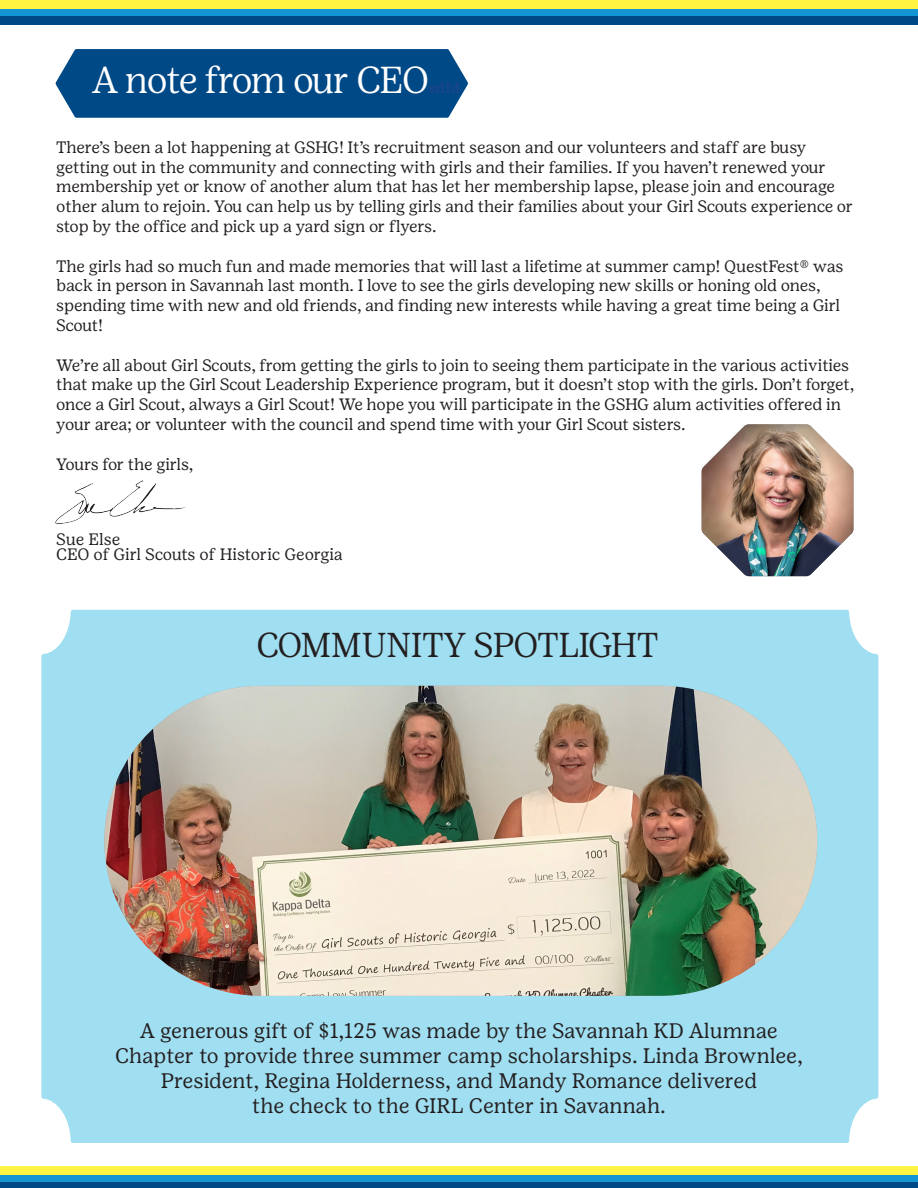
<style>
.page{position:relative;width:918px;height:1188px;background:#fff}
.page>*{position:absolute;margin:0;border:0;box-sizing:border-box;transform-origin:0 0}
.t1{font:300 37.5px "Girl Scout Display";letter-spacing:-.03em;color:#fff}
.t2{font:300 34.5px "Girl Scout Display";letter-spacing:-.01em;color:#231f20}
.t3{font:21px/25.2px "Girl Scout Text";color:#231f20;text-align:center}
.t4{font:16.5px/19.8px "Girl Scout Text";letter-spacing:-.01em;color:#231f20}
.t5{font:700 15px "Trefoil Slab";color:#154688}
</style>
<div class="page">
<div style="left:0;top:7px;width:918px;height:9px;background:#1496d4"></div>
<div style="left:0;top:16px;width:918px;height:9px;background:#004987"></div>
<div style="left:0;top:0;width:918px;height:9px;background:#fff441"></div>
<div style="left:0;top:1173px;width:918px;height:9px;background:#1496d4"></div>
<div style="left:0;top:1182px;width:918px;height:6px;background:#004987"></div>
<div style="left:0;top:1166px;width:918px;height:9px;background:#fff441"></div>
<svg style="left:56px;top:49px;width:412px;height:69px;background:#0c528d"></svg>
<img style="left:55px;top:480px;width:130px;height:44px">
<div style="left:41px;top:610px;width:837px;height:533px;background:#a0def1"></div>
<img style="left:702px;top:424px;width:152px;height:152px">
<img style="left:104px;top:686px;width:713px;height:310px">
<p class="t1" style="left:93px;top:59px;width:338px">A note from our CEO</p>
<p class="t5" style="left:428px;top:80px;width:34px">sdfd</p>
<p class="t4" style="left:56px;top:137px;width:798px">There’s been a lot happening at GSHG! It’s recruitment season and our volunteers and staff are busy getting out in the community and connecting with girls and their families. If you haven’t renewed your membership yet or know of another alum that has let her membership lapse, please join and encourage other alum to rejoin. You can help us by telling girls and their families about your Girl Scouts experience or stop by the office and pick up a yard sign or flyers.</p>
<p class="t4" style="left:56px;top:256px;width:789px">The girls had so much fun and made memories that will last a lifetime at summer camp! QuestFest® was back in person in Savannah last month. I love to see the girls developing new skills or honing old ones, spending time with new and old friends, and finding new interests while having a great time being a Girl Scout!</p>
<p class="t4" style="left:56px;top:355px;width:800px">We’re all about Girl Scouts, from getting the girls to join to seeing them participate in the various activities that make up the Girl Scout Leadership Experience program, but it doesn’t stop with the girls. Don’t forget, once a Girl Scout, always a Girl Scout! We hope you will participate in the GSHG alum activities offered in your area; or volunteer with the council and spend time with your Girl Scout sisters.</p>
<p class="t4" style="left:56px;top:454px;width:139px">Yours for the girls,</p>
<p class="t4" style="left:56px;top:531px;width:288px;line-height:15px">Sue Else<br>CEO of Girl Scouts of Historic Georgia</p>
<p class="t2" style="left:257px;top:626px;width:403px">COMMUNITY SPOTLIGHT</p>
<p class="t3" style="left:115px;top:1018px;width:689px">A generous gift of $1,125 was made by the Savannah KD Alumnae Chapter to provide three summer camp scholarships. Linda Brownlee, President, Regina Holderness, and Mandy Romance delivered<br>the check to the GIRL Center in Savannah.</p>
</div>
